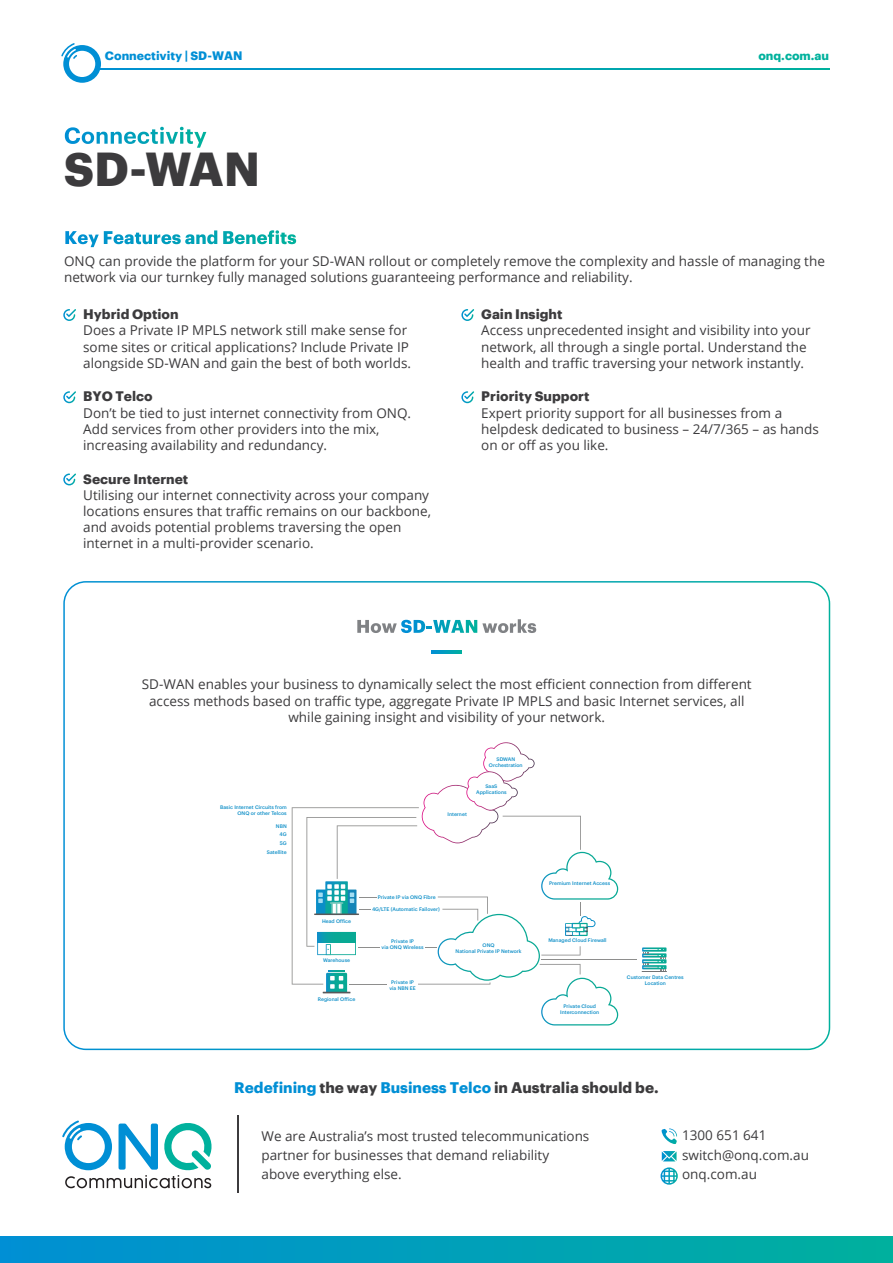
<style>
.page{position:relative;width:893px;height:1263px;background:#fff}
.page>*{position:absolute;margin:0;border:0;box-sizing:border-box;transform-origin:0 0}
.t1{font:700 46.5px "Graphik";color:#3c3b3d}
.t2{font:700 15px "Graphik";color:#3c3b3d}
.t3{font:13.5px/16.2px "Open Sans";color:#3c3b3d}
.t4{font:700 13.5px "Graphik";color:#3c3b3d}
.t5{font:700 12px "Graphik";color:#008fd5}
.t6{font:700 12px "Graphik";color:#00b19d}
.t7{font:500 5.1px/6px "Graphik";color:#0e8fc8;text-align:center}
.s1{color:#008fd5}
</style>
<div class="page">
<svg style="left:61px;top:43px;width:40px;height:40px"></svg>
<svg style="left:97px;top:68px;width:732px;height:2px"></svg>
<svg style="left:65px;top:230px;width:152px;height:17px"></svg>
<svg style="left:223px;top:230px;width:73px;height:14px"></svg>
<svg style="left:65px;top:127px;width:141px;height:21px"></svg>
<div style="left:0;top:1237px;width:893px;height:26px;background:linear-gradient(to right,#008fd4,#00b09e)"></div>
<svg style="left:62px;top:1120px;width:150px;height:68px"></svg>
<hr style="left:238px;top:1116px;width:1px;height:77px;background:#3c3b3d">
<svg style="left:662px;top:1151px;width:15px;height:10px"></svg>
<svg style="left:662px;top:1128px;width:15px;height:16px"></svg>
<svg style="left:660px;top:1167px;width:18px;height:18px"></svg>
<svg style="left:63px;top:309px;width:13px;height:12px"></svg>
<svg style="left:461px;top:309px;width:13px;height:12px"></svg>
<svg style="left:63px;top:391px;width:13px;height:12px"></svg>
<svg style="left:461px;top:391px;width:13px;height:12px"></svg>
<svg style="left:63px;top:473px;width:13px;height:12px"></svg>
<svg style="left:63px;top:581px;width:767px;height:469px"></svg>
<svg style="left:432px;top:650px;width:30px;height:3px"></svg>
<p class="t5" style="left:105px;top:47px;width:139px">Connectivity | SD-WAN</p>
<p class="t6" style="left:758px;top:47px;width:72px">onq.com.au</p>
<h1 class="t1" style="left:64px;top:133px;width:198px">SD-WAN</h1>
<p class="t3" style="left:64px;top:253px;width:762px">ONQ can provide the platform for your SD-WAN rollout or completely remove the complexity and hassle of managing the network via our turnkey fully managed solutions guaranteeing performance and reliability.</p>
<p class="t4" style="left:83px;top:304px;width:97px">Hybrid Option</p>
<p class="t3" style="left:83px;top:322px;width:329px">Does a Private IP MPLS network still make sense for some sites or critical applications? Include Private IP alongside SD-WAN and gain the best of both worlds.</p>
<p class="t4" style="left:83px;top:386px;width:71px">BYO Telco</p>
<p class="t3" style="left:83px;top:404px;width:329px">Don’t be tied to just internet connectivity from ONQ.<br>Add services from other providers into the mix, increasing availability and redundancy.</p>
<p class="t4" style="left:83px;top:468px;width:107px">Secure Internet</p>
<p class="t3" style="left:83px;top:486px;width:349px">Utilising our internet connectivity across your company locations ensures that traffic remains on our backbone, and avoids potential problems traversing the open internet in a multi-provider scenario.</p>
<p class="t4" style="left:481px;top:304px;width:83px">Gain Insight</p>
<p class="t3" style="left:481px;top:322px;width:331px">Access unprecedented insight and visibility into your network, all through a single portal. Understand the health and traffic traversing your network instantly.</p>
<p class="t4" style="left:481px;top:386px;width:110px">Priority Support</p>
<p class="t3" style="left:481px;top:404px;width:339px">Expert priority support for all businesses from a helpdesk dedicated to business – 24/7/365 – as hands on or off as you like.</p>
<p class="t3" style="left:142px;top:676px;width:611px;text-align:center">SD-WAN enables your business to dynamically select the most efficient connection from different access methods based on traffic type, aggregate Private IP MPLS and basic Internet services, all while gaining insight and visibility of your network.</p>
<p class="t7" style="left:489px;top:756px;width:35px">SDWAN<br>Orchestration</p>
<p class="t7" style="left:220px;top:804px;width:68px;text-align:right">Basic Internet Circuits from<br>ONQ or other Telcos</p>
<p class="t7" style="left:267px;top:821px;width:21px;line-height:8.9px;text-align:right">NBN<br>4G<br>5G<br>Satellite</p>
<p class="t7" style="left:447px;top:810px;width:21px">Internet</p>
<p class="t7" style="left:476px;top:782px;width:32px">SaaS<br>Applications</p>
<p class="t7" style="left:322px;top:918px;width:31px">Head Office</p>
<p class="t7" style="left:323px;top:957px;width:29px">Warehouse</p>
<p class="t7" style="left:318px;top:995px;width:39px">Regional Office</p>
<p class="t7" style="left:378px;top:894px;width:59px">Private IP via ONQ Fibre</p>
<p class="t7" style="left:382px;top:938px;width:44px">Private IP<br>via ONQ Wireless</p>
<p class="t7" style="left:389px;top:979px;width:28px">Private IP via NBN EE</p>
<p class="t7" style="left:372px;top:906px;width:69px">4G/LTE (Automatic Failover)</p>
<p class="t7" style="left:456px;top:942px;width:68px">ONQ<br>National Private IP Network</p>
<p class="t7" style="left:549px;top:880px;width:63px">Premium Internet Access</p>
<p class="t7" style="left:548px;top:936px;width:60px">Managed Cloud Firewall</p>
<p class="t7" style="left:560px;top:1003px;width:41px">Private Cloud<br>Interconnection</p>
<p class="t7" style="left:627px;top:973px;width:58px">Customer Data Centres<br>Location</p>
<p class="t2" style="left:234px;top:1076px;width:426px"><span class="s1">Redefining</span> the way <span class="s1">Business Telco</span> in Australia should be.</p>
<p class="t3" style="left:261px;top:1126px;width:329px;line-height:19.2px">We are Australia’s most trusted telecommunications partner for businesses that demand reliability above everything else.</p>
<p class="t3" style="left:682px;top:1125px;width:128px;line-height:19.2px">1300 651 641 switch@onq.com.au onq.com.au</p>
</div>
